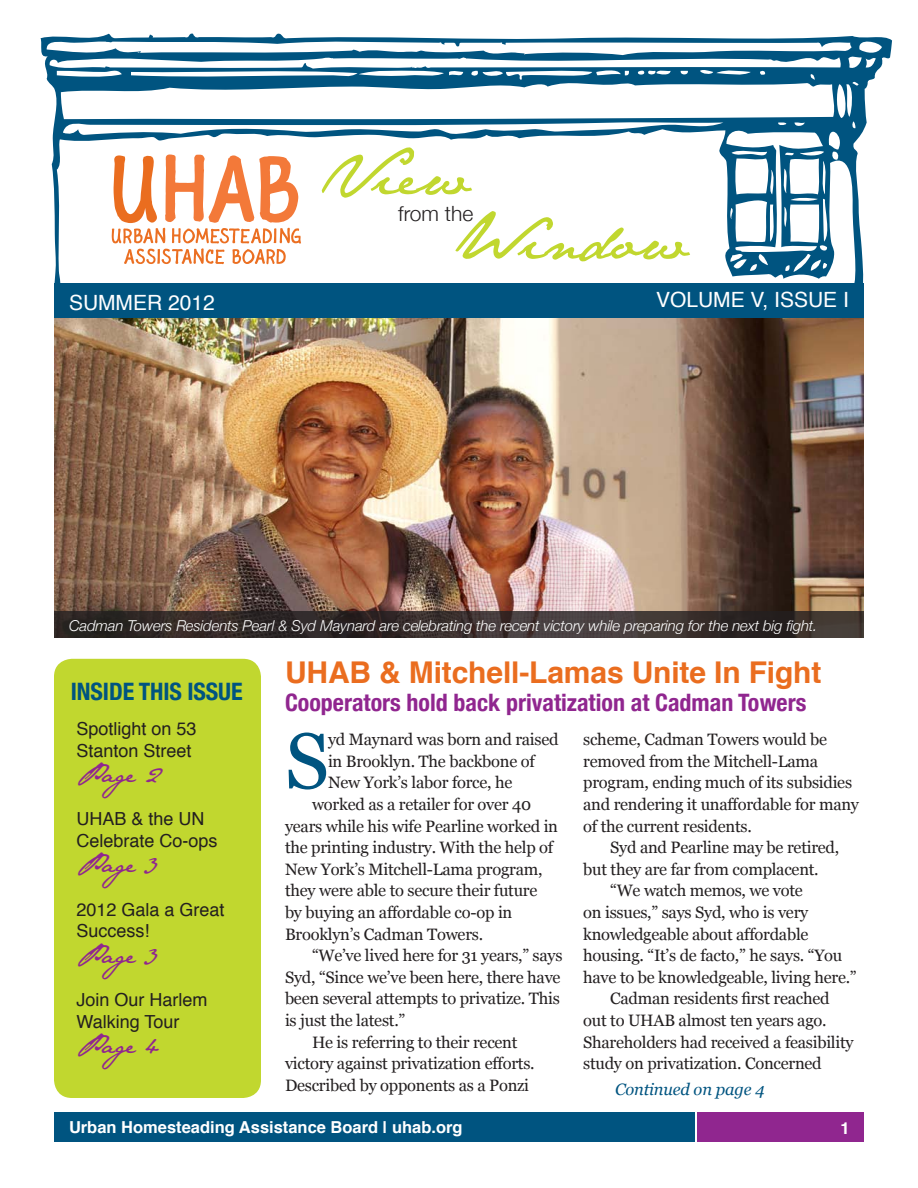
<style>
.page{position:relative;width:918px;height:1188px;background:#fff}
.page>*{position:absolute;margin:0;border:0;box-sizing:border-box;transform-origin:0 0}
.Article_Text_Main_1s{font:78.9px "Georgia";color:#005480}
.t1{font:54px "Jane Austen";color:#c1d72f}
.t2{font:700 30px "Helvetica";letter-spacing:-.005em;color:#ea6d1f}
.t3{font:700 condensed 24px "Helvetica Neue";color:#90268f}
.t4{font:24px "Jane Austen";color:#90268f}
.t5{font:700 condensed 24px "Helvetica Neue";letter-spacing:-.005em;color:#005480}
.t6{font:21px "Helvetica";color:#fff}
.t7{font:300 21px "Helvetica Neue";color:#231f20}
.t8{font:18px/21.6px "Helvetica";color:#231f20}
.Article_Text_Main{font:16.5px/21.6px "Georgia";letter-spacing:-.015em;color:#231f20}
.Article_Text_Main_1s-2{font:16.5px/21.6px "Georgia";letter-spacing:-.015em;color:#231f20}
.t9{font:700 16.5px "Helvetica";color:#fff}
.Cont{font:italic 16.5px "Georgia";letter-spacing:-.01em;color:#005480}
.t10{font:italic 300 15px "Helvetica Neue";letter-spacing:-.01em;color:#fff}
</style>
<div class="page">
<img style="left:54px;top:318px;width:810px;height:293px">
<svg style="left:40px;top:33px;width:852px;height:251px"></svg>
<div style="left:54px;top:659px;width:207px;height:439px;background:#c1d72f;border-radius:18px"></div>
<div style="left:54px;top:284px;width:810px;height:34px;background:#005480"></div>
<div style="left:54px;top:1112px;width:641px;height:30px;background:#005480"></div>
<div style="left:697px;top:1112px;width:167px;height:30px;background:#90268f"></div>
<svg style="left:54px;top:611px;width:810px;height:27px;background:#362e2c"></svg>
<svg style="left:112px;top:154px;width:189px;height:110px"></svg>
<p class="t1" style="left:322px;top:144px;width:150px">View</p>
<p class="t7" style="left:398px;top:197px;width:77px">from the</p>
<p class="t1" style="left:453px;top:208px;width:236px">Window</p>
<p class="t6" style="left:69px;top:287px;width:147px">SUMMER 2012</p>
<p class="t6" style="left:656px;top:284px;width:194px">VOLUME V, ISSUE I</p>
<p class="t10" style="left:69px;top:614px;width:750px">Cadman Towers Residents Pearl &amp; Syd Maynard are celebrating the recent victory while preparing for the next big fight.</p>
<p class="t5" style="left:71px;top:671px;width:173px">INSIDE THIS ISSUE</p>
<p class="t8" style="left:76px;top:719px;width:122px">Spotlight on 53<br>Stanton Street</p>
<p class="t4" style="left:76px;top:760px;width:86px">Page 2</p>
<p class="t8" style="left:76px;top:809px;width:143px">UHAB &amp; the UN<br>Celebrate Co-ops</p>
<p class="t4" style="left:76px;top:850px;width:82px">Page 3</p>
<p class="t8" style="left:76px;top:899px;width:150px">2012 Gala a Great<br>Success!</p>
<p class="t4" style="left:76px;top:940px;width:82px">Page 3</p>
<p class="t8" style="left:76px;top:989px;width:133px">Join Our Harlem<br>Walking Tour</p>
<p class="t4" style="left:76px;top:1031px;width:83px">Page 4</p>
<p class="t2" style="left:285px;top:648px;width:538px">UHAB &amp; Mitchell-Lamas Unite In Fight</p>
<p class="t3" style="left:285px;top:682px;width:523px">Cooperators hold back privatization at Cadman Towers</p>
<p class="Article_Text_Main_1s" style="left:285px;top:713px;width:46px">S</p>
<p class="Article_Text_Main_1s-2" style="left:328px;top:729px;width:232px">yd Maynard was born and raised in Brooklyn. The backbone of<br>New York’s labor force, he</p>
<p class="Article_Text_Main" style="left:285px;top:794px;width:275px;text-indent:27px">worked as a retailer for over 40 years while his wife Pearline worked in the printing industry. With the help of New York’s Mitchell-Lama program, they were able to secure their future by buying an affordable co-op in Brooklyn’s Cadman Towers.</p>
<p class="Article_Text_Main" style="left:285px;top:945px;width:279px;text-indent:27px">“We’ve lived here for 31 years,” says Syd, “Since we’ve been here, there have been several attempts to privatize. This is just the latest.”</p>
<p class="Article_Text_Main" style="left:285px;top:1031px;width:251px;text-align:center">He is referring to their recent victory against privatization efforts.<br>Described by opponents as a Ponzi</p>
<p class="Article_Text_Main" style="left:583px;top:729px;width:277px">scheme, Cadman Towers would be removed from the Mitchell-Lama program, ending much of its subsidies and rendering it unaffordable for many of the current residents.</p>
<p class="Article_Text_Main" style="left:583px;top:837px;width:258px;text-indent:27px">Syd and Pearline may be retired, but they are far from complacent.</p>
<p class="Article_Text_Main" style="left:583px;top:880px;width:275px;text-indent:27px">“We watch memos, we vote<br>on issues,” says Syd, who is very knowledgeable about affordable housing. “It’s de facto,” he says. “You have to be knowledgeable, living here.”</p>
<p class="Article_Text_Main" style="left:583px;top:988px;width:272px;text-indent:27px">Cadman residents first reached out to UHAB almost ten years ago.<br>Shareholders had received a feasibility study on privatization. Concerned</p>
<p class="Cont" style="left:615px;top:1079px;width:151px">Continued on page 4</p>
<p class="t9" style="left:69px;top:1114px;width:395px">Urban Homesteading Assistance Board | uhab.org</p>
<p class="t9" style="left:840px;top:1114px;width:11px">1</p>
</div>
